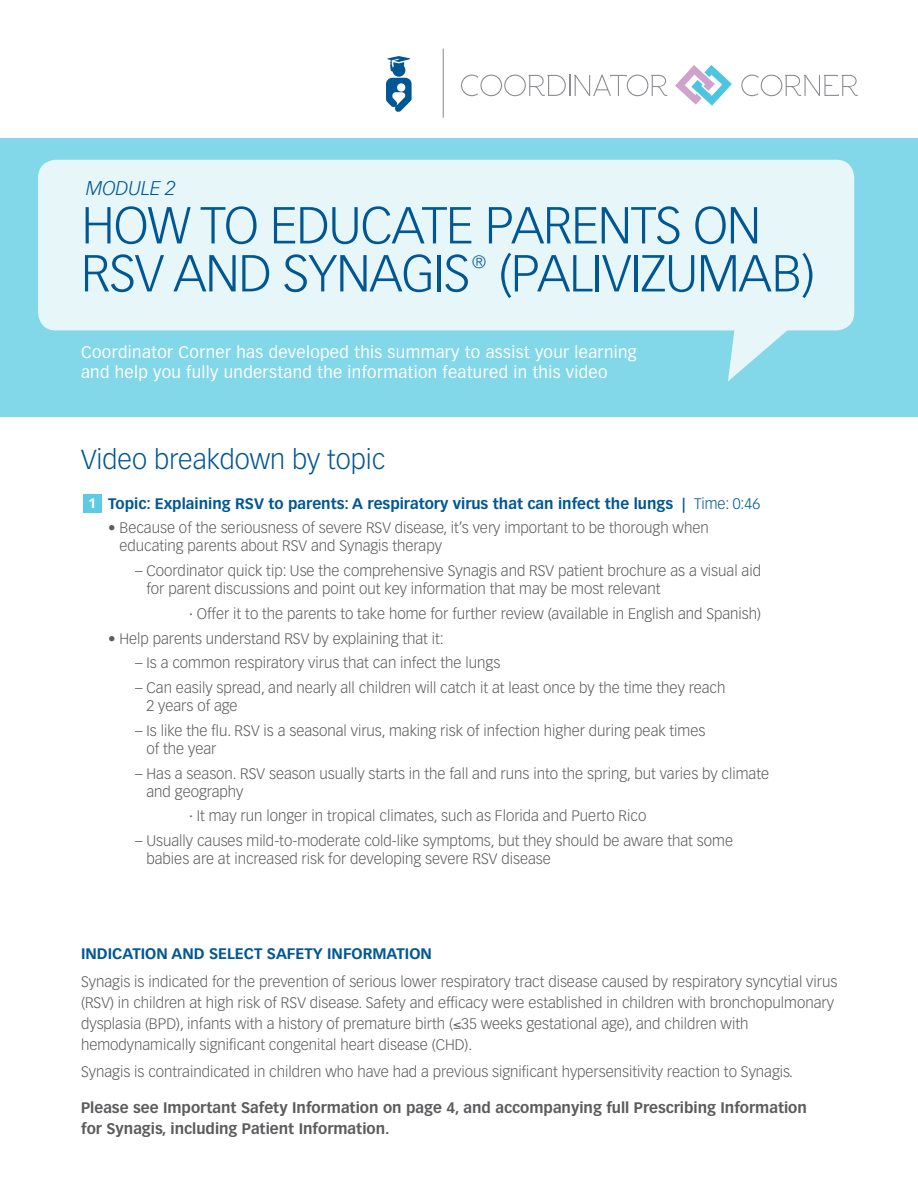
<style>
.page{position:relative;width:918px;height:1188px;background:#fff}
.page>*{position:absolute;margin:0;border:0;box-sizing:border-box;transform-origin:0 0}
.t1{font:300 51px/48px "Vectora LT Std";letter-spacing:-.02em;color:#005794}
.t2{font:300 27px "Vectora LT Std";color:#005794}
.t3{font:italic 300 19.5px "Vectora LT Std";color:#005794}
.t4{font:300 17.55px "Vectora LT Std";color:#005794}
.t5{font:16.5px/19.8px "Vectora LT Std";letter-spacing:.02em;color:#fff}
.t6{font:300 15px/18px "Vectora LT Std";color:#5c5c5f}
.t7{font:300 15px/21px "Vectora LH";color:#5c5c5f}
.t8{font:700 15px/21px "Vectora LT Std";color:#5c5c5f}
.t9{font:700 15px "Vectora LT Std";color:#005794}
.t10{font:700 13.5px "Vectora LT Std";color:#fff}
.s1{font-weight:300}
</style>
<div class="page">
<div style="left:83px;top:494px;width:19px;height:19px;background:#5fcae3"></div>
<div style="left:0;top:138px;width:918px;height:279px;background:#82d7e9"></div>
<div style="left:38px;top:160px;width:816px;height:170px;background:#e7f6f9;border-radius:18px"></div>
<svg style="left:728px;top:330px;width:70px;height:52px"></svg>
<svg style="left:461px;top:75px;width:206px;height:21px"></svg>
<svg style="left:741px;top:75px;width:117px;height:21px"></svg>
<svg style="left:675px;top:65px;width:57px;height:40px"></svg>
<hr style="left:443px;top:49px;width:1px;height:69px;background:#8a8a8e">
<svg style="left:392px;top:64px;width:13px;height:13px"></svg>
<svg style="left:386px;top:78px;width:26px;height:34px"></svg>
<svg style="left:387px;top:56px;width:23px;height:16px"></svg>
<h3 class="t3" style="left:86px;top:177px;width:91px">MODULE 2</h3>
<h1 class="t1" style="left:81px;top:202px;width:681px">How to educate parents on<br>RSV and Synagis</h1>
<p class="t4" style="left:472px;top:252px;width:15px">®</p>
<h1 class="t1" style="left:499px;top:250px;width:318px">(palivizumab)</h1>
<p class="t5" style="left:81px;top:343px;width:557px">Coordinator Corner has developed this summary to assist your learning and help you fully understand the information featured in this video</p>
<h2 class="t2" style="left:81px;top:444px;width:306px">Video breakdown by topic</h2>
<p class="t9" style="left:108px;top:494px;width:654px">Topic: Explaining RSV to parents: A respiratory virus that can infect the lungs | <span class="s1">Time: 0:46</span></p>
<p class="t6" style="left:120px;top:519px;width:591px;text-indent:-11px">• Because of the seriousness of severe RSV disease, it’s very important to be thorough when educating parents about RSV and Synagis therapy</p>
<p class="t6" style="left:147px;top:562px;width:616px;text-indent:-11px">– Coordinator quick tip: Use the comprehensive Synagis and RSV patient brochure as a visual aid for parent discussions and point out key information that may be most relevant</p>
<p class="t6" style="left:189px;top:605px;width:574px">· Offer it to the parents to take home for further review (available in English and Spanish)</p>
<p class="t6" style="left:108px;top:630px;width:337px">• Help parents understand RSV by explaining that it:</p>
<p class="t6" style="left:135px;top:654px;width:367px">– Is a common respiratory virus that can infect the lungs</p>
<p class="t6" style="left:147px;top:679px;width:580px;text-indent:-11px">– Can easily spread, and nearly all children will catch it at least once by the time they reach<br>2 years of age</p>
<p class="t6" style="left:147px;top:722px;width:560px;text-indent:-11px">– Is like the flu. RSV is a seasonal virus, making risk of infection higher during peak times of the year</p>
<p class="t6" style="left:147px;top:765px;width:624px;text-indent:-11px">– Has a season. RSV season usually starts in the fall and runs into the spring, but varies by climate and geography</p>
<p class="t6" style="left:189px;top:807px;width:459px">· It may run longer in tropical climates, such as Florida and Puerto Rico</p>
<p class="t6" style="left:147px;top:832px;width:588px;text-indent:-11px">– Usually causes mild-to-moderate cold-like symptoms, but they should be aware that some babies are at increased risk for developing severe RSV disease</p>
<p class="t10" style="left:88px;top:495px;width:9px">1</p>
<p class="t9" style="left:81px;top:944px;width:340px">Indication and SELECT SAFETY INFORMATION</p>
<p class="t7" style="left:81px;top:971px;width:758px">Synagis is indicated for the prevention of serious lower respiratory tract disease caused by respiratory syncytial virus (RSV) in children at high risk of RSV disease. Safety and efficacy were established in children with bronchopulmonary dysplasia (BPD), infants with a history of premature birth (≤35 weeks gestational age), and children with hemodynamically significant congenital heart disease (CHD).</p>
<p class="t7" style="left:81px;top:1062px;width:714px">Synagis is contraindicated in children who have had a previous significant hypersensitivity reaction to Synagis.</p>
<p class="t8" style="left:81px;top:1097px;width:727px">Please see Important Safety Information on page 4, and accompanying full Prescribing Information for Synagis, including Patient Information.</p>
</div>
